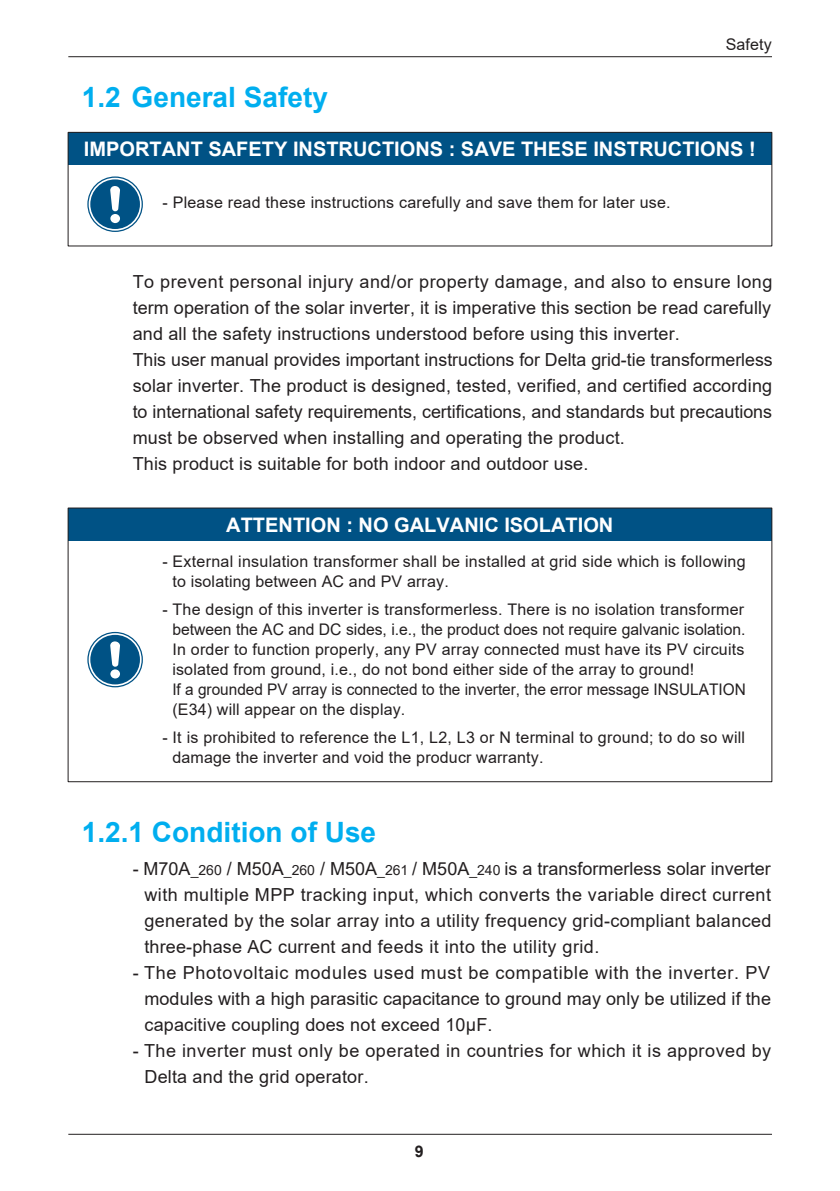
<style>
.page{position:relative;width:840px;height:1191px;background:#fff}
.page>*{position:absolute;margin:0;border:0;box-sizing:border-box;transform-origin:0 0}
.t1{font:700 28px "Arial";color:#00aeef}
.t2{font:700 20px "Arial";color:#fff}
.t3{font:18px/26px "Arial";letter-spacing:.01em;color:#231f20;text-align:justify}
.t4{font:18px/26px "Arial";letter-spacing:.03em;color:#231f20}
.t5{font:16px/20px "Arial";letter-spacing:.015em;color:#231f20}
.t6{font:700 16px "Arial";color:#231f20}
.s1{font-size:14px}
</style>
<div class="page">
<svg style="left:87px;top:632px;width:56px;height:55px"></svg>
<div style="left:89px;top:634px;width:52px;height:51px;background:#005285;border-radius:50%"></div>
<div style="left:89px;top:633px;width:52px;height:53px;border:2px solid #fff;border-radius:50%"></div>
<svg style="left:110px;top:641px;width:10px;height:37px"></svg>
<div style="left:68px;top:508px;width:703px;height:32px;background:#005285"></div>
<div style="left:68px;top:507px;width:704px;height:275px;border:1px solid #231f20"></div>
<svg style="left:87px;top:176px;width:56px;height:56px"></svg>
<div style="left:89px;top:179px;width:52px;height:51px;background:#005285;border-radius:50%"></div>
<div style="left:89px;top:178px;width:52px;height:53px;border:2px solid #fff;border-radius:50%"></div>
<svg style="left:110px;top:186px;width:10px;height:37px"></svg>
<div style="left:68px;top:132px;width:703px;height:33px;background:#005285"></div>
<div style="left:68px;top:132px;width:704px;height:114px;border:1px solid #231f20"></div>
<hr style="left:68px;top:1133px;width:703px;height:1px;background:#231f20">
<hr style="left:68px;top:56px;width:703px;height:1px;background:#231f20">
<h1 class="t1" style="left:82px;top:77px;width:247px">1.2 General Safety</h1>
<p class="t5" style="left:725px;top:34px;width:48px">Safety</p>
<p class="t2" style="left:84px;top:135px;width:673px">IMPORTANT SAFETY INSTRUCTIONS : SAVE THESE INSTRUCTIONS !</p>
<p class="t5" style="left:162px;top:193px;width:509px">- Please read these instructions carefully and save them for later use.</p>
<p class="t3" style="left:133px;top:269px;width:641px;text-align:left">To prevent personal injury and/or property damage, and also to ensure long term operation of the solar inverter, it is imperative this section be read carefully and all the safety instructions understood before using this inverter.<br>This user manual provides important instructions for Delta grid-tie transformerless solar inverter. The product is designed, tested, verified, and certified according to international safety requirements, certifications, and standards but precautions must be observed when installing and operating the product.<br>This product is suitable for both indoor and outdoor use.</p>
<p class="t2" style="left:226px;top:511px;width:388px">ATTENTION : NO GALVANIC ISOLATION</p>
<p class="t5" style="left:172px;top:551px;width:574px;text-indent:-10px">- External insulation transformer shall be installed at grid side which is following to isolating between AC and PV array.</p>
<p class="t5" style="left:172px;top:599px;width:574px;text-indent:-10px">- The design of this inverter is transformerless. There is no isolation transformer between the AC and DC sides, i.e., the product does not require galvanic isolation.<br>In order to function properly, any PV array connected must have its PV circuits isolated from ground, i.e., do not bond either side of the array to ground!<br>If a grounded PV array is connected to the inverter, the error message INSULATION (E34) will appear on the display.</p>
<p class="t5" style="left:172px;top:727px;width:574px;text-indent:-10px">- It is prohibited to reference the L1, L2, L3 or N terminal to ground; to do so will damage the inverter and void the producr warranty.</p>
<h1 class="t1" style="left:82px;top:812px;width:296px">1.2.1 Condition of Use</h1>
<p class="t3" style="left:144px;top:855px;width:628px;text-indent:-12px">- M70A<span class="s1">_260</span> / M50A<span class="s1">_260</span> / M50A<span class="s1">_261</span> / M50A<span class="s1">_240</span> is a transformerless solar inverter with multiple MPP tracking input, which converts the variable direct current generated by the solar array into a utility frequency grid-compliant balanced three-phase AC current and feeds it into the utility grid.</p>
<p class="t3" style="left:144px;top:959px;width:627px;text-indent:-12px">- The Photovoltaic modules used must be compatible with the inverter. PV modules with a high parasitic capacitance to ground may only be utilized if the capacitive coupling does not exceed 10μF.</p>
<p class="t4" style="left:144px;top:1037px;width:628px;text-indent:-12px">- The inverter must only be operated in countries for which it is approved by<br>Delta and the grid operator.</p>
<p class="t6" style="left:414px;top:1140px;width:10px">9</p>
</div>
